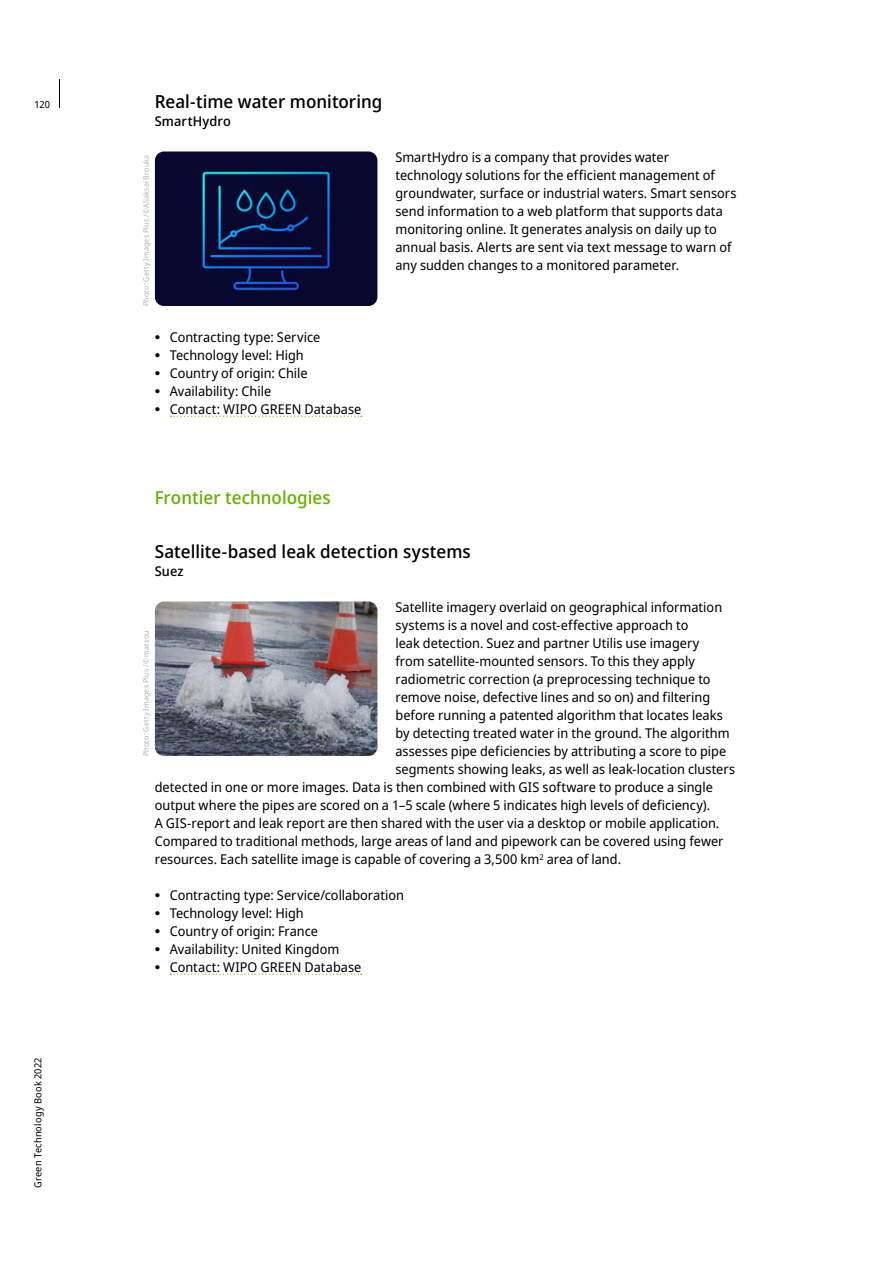
<style>
.page{position:relative;width:893px;height:1263px;background:#fff}
.page>*{position:absolute;margin:0;border:0;box-sizing:border-box;transform-origin:0 0}
.H5_title{font:500 18px "Noto Sans Display";color:#000}
.H5_tech_type{font:500 18px "Noto Sans Display";color:#66b200}
.Body{font:13.5px/18px "Noto Sans Display";color:#000}
.H5_company{font:500 13.5px "Noto Sans Display";letter-spacing:.01em;color:#000}
.t1{font:9.75px "Noto Sans Display";letter-spacing:.025em;color:#000}
.Photo{font:7.5px "Noto Sans Display";letter-spacing:.025em;color:#b3b3b3}
.s1{font-family:"Noto Sans Math"}
</style>
<div class="page">
<svg style="left:59px;top:80px;width:1px;height:28px"></svg>
<svg style="left:170px;top:416px;width:192px;height:1px"></svg>
<svg style="left:170px;top:974px;width:192px;height:1px"></svg>
<img style="left:155px;top:152px;width:222px;height:154px">
<img style="left:155px;top:602px;width:222px;height:154px">
<p class="t1" style="left:34px;top:97px;width:17px">120</p>
<p class="H5_title" style="left:155px;top:89px;width:229px">Real-time water monitoring</p>
<p class="H5_company" style="left:155px;top:112px;width:78px">SmartHydro</p>
<p class="Photo" style="left:141px;top:306px;width:153px;rotate:-90deg">Photo: Getty Images Plus /©Aliaksei Brouka</p>
<p class="Body" style="left:155px;top:328px;width:167px"><span class="s1">⦁</span> Contracting type: Service</p>
<p class="Body" style="left:155px;top:346px;width:150px"><span class="s1">⦁</span> Technology level: High</p>
<p class="Body" style="left:155px;top:364px;width:154px"><span class="s1">⦁</span> Country of origin: Chile</p>
<p class="Body" style="left:155px;top:382px;width:118px"><span class="s1">⦁</span> Availability: Chile</p>
<p class="Body" style="left:155px;top:400px;width:208px"><span class="s1">⦁</span> Contact: WIPO GREEN Database</p>
<p class="Body" style="left:395px;top:148px;width:342px">SmartHydro is a company that provides water technology solutions for the efficient management of groundwater, surface or industrial waters. Smart sensors send information to a web platform that supports data monitoring online. It generates analysis on daily up to annual basis. Alerts are sent via text message to warn of any sudden changes to a monitored parameter.</p>
<p class="t1" style="left:31px;top:1188px;width:132px;rotate:-90deg">Green Technology Book 2022</p>
<p class="H5_tech_type" style="left:155px;top:485px;width:177px">Frontier technologies</p>
<p class="H5_title" style="left:155px;top:539px;width:317px">Satellite-based leak detection systems</p>
<p class="H5_company" style="left:155px;top:562px;width:30px">Suez</p>
<p class="Body" style="left:395px;top:598px;width:328px">Satellite imagery overlaid on geographical information</p>
<p class="Body" style="left:395px;top:616px;width:294px">systems is a novel and cost-effective approach to</p>
<p class="Body" style="left:395px;top:634px;width:305px">leak detection. Suez and partner Utilis use imagery</p>
<p class="Body" style="left:395px;top:652px;width:301px">from satellite-mounted sensors. To this they apply</p>
<p class="Body" style="left:395px;top:670px;width:317px">radiometric correction (a preprocessing technique to</p>
<p class="Body" style="left:395px;top:688px;width:316px">remove noise, defective lines and so on) and filtering</p>
<p class="Body" style="left:395px;top:706px;width:329px">before running a patented algorithm that locates leaks</p>
<p class="Body" style="left:395px;top:724px;width:336px">by detecting treated water in the ground. The algorithm</p>
<p class="Body" style="left:395px;top:742px;width:332px">assesses pipe deficiencies by attributing a score to pipe</p>
<p class="Body" style="left:395px;top:760px;width:341px">segments showing leaks, as well as leak-location clusters</p>
<p class="Body" style="left:155px;top:778px;width:559px">detected in one or more images. Data is then combined with GIS software to produce a single</p>
<p class="Body" style="left:155px;top:796px;width:557px">output where the pipes are scored on a 1–5 scale (where 5 indicates high levels of deficiency).</p>
<p class="Body" style="left:155px;top:814px;width:566px">A GIS-report and leak report are then shared with the user via a desktop or mobile application.</p>
<p class="Body" style="left:155px;top:832px;width:570px">Compared to traditional methods, large areas of land and pipework can be covered using fewer</p>
<p class="Body" style="left:155px;top:850px;width:468px">resources. Each satellite image is capable of covering a 3,500 km<sup>2</sup> area of land.</p>
<p class="Body" style="left:155px;top:886px;width:251px"><span class="s1">⦁</span> Contracting type: Service/collaboration</p>
<p class="Body" style="left:155px;top:904px;width:150px"><span class="s1">⦁</span> Technology level: High</p>
<p class="Body" style="left:155px;top:922px;width:165px"><span class="s1">⦁</span> Country of origin: France</p>
<p class="Body" style="left:155px;top:940px;width:186px"><span class="s1">⦁</span> Availability: United Kingdom</p>
<p class="Body" style="left:155px;top:958px;width:208px"><span class="s1">⦁</span> Contact: WIPO GREEN Database</p>
<p class="Photo" style="left:141px;top:756px;width:127px;rotate:-90deg">Photo: Getty Images Plus /© matsou</p>
</div>
